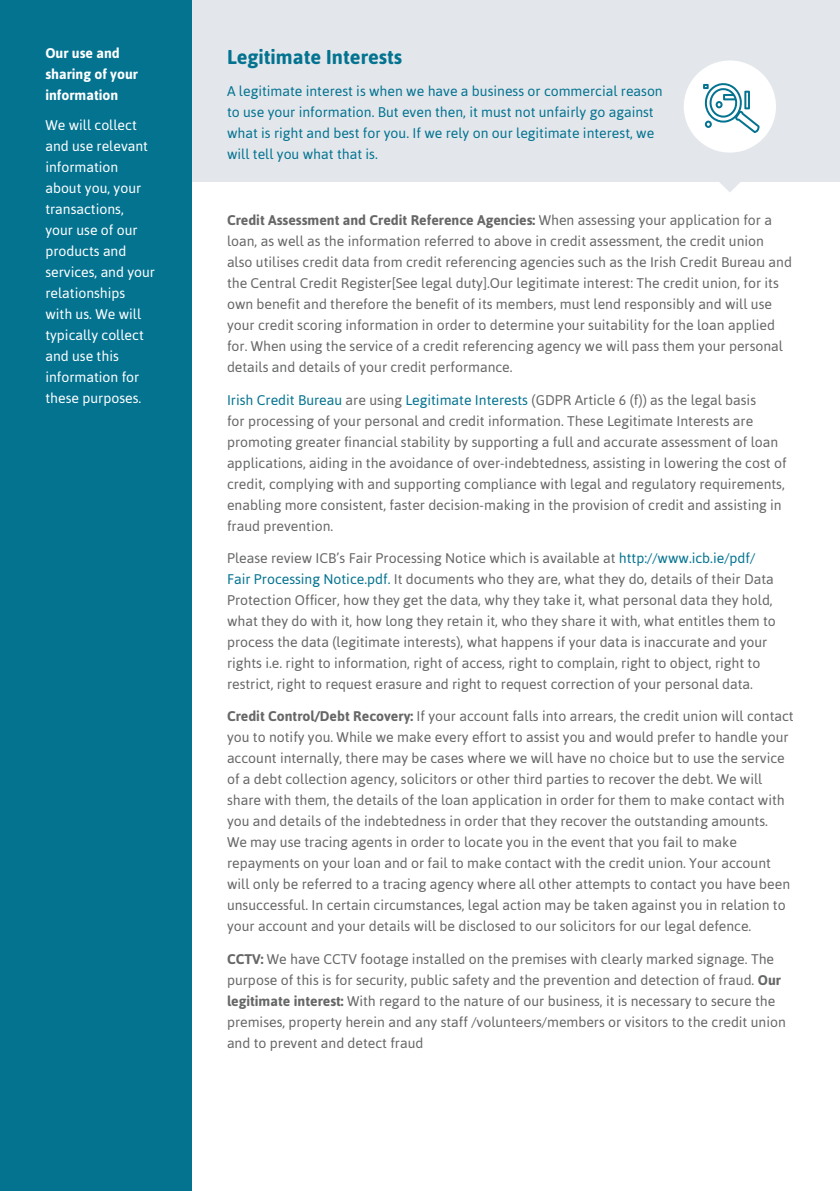
<style>
.page{position:relative;width:840px;height:1191px;background:#fff}
.page>*{position:absolute;margin:0;border:0;box-sizing:border-box;transform-origin:0 0}
.t1{font:700 20px "Asap";color:#047390}
.t2{font:14px/21px "Asap";color:#666767}
.t3{font:14px/21px "Asap";color:#047390}
.t4{font:14px/21px "Asap";color:#fff}
.t5{font:700 14px/21px "Asap";color:#fff}
.s1{font-weight:700}
.s2{color:#047390}
</style>
<div class="page">
<div style="left:191px;top:0;width:648px;height:181px;background:#e3e7ec"></div>
<div style="left:0;top:0;width:191px;height:1191px;background:#047390"></div>
<svg style="left:658px;top:60px;width:142px;height:132px"></svg>
<p class="t5" style="left:45px;top:43px;width:94px">Our use and sharing of your information</p>
<p class="t4" style="left:45px;top:114px;width:111px">We will collect and use relevant information about you, your transactions,<br>your use of our products and services, and your relationships with us. We will typically collect and use this information for these purposes.</p>
<h1 class="t1" style="left:227px;top:45px;width:176px">Legitimate Interests</h1>
<p class="t3" style="left:227px;top:81px;width:437px">A legitimate interest is when we have a business or commercial reason to use your information. But even then, it must not unfairly go against what is right and best for you. If we rely on our legitimate interest, we will tell you what that is.</p>
<p class="t2" style="left:227px;top:210px;width:566px"><span class="s1">Credit Assessment and Credit Reference Agencies:</span> When assessing your application for a loan, as well as the information referred to above in credit assessment, the credit union also utilises credit data from credit referencing agencies such as the Irish Credit Bureau and the Central Credit Register[See legal duty].Our legitimate interest: The credit union, for its own benefit and therefore the benefit of its members, must lend responsibly and will use your credit scoring information in order to determine your suitability for the loan applied for. When using the service of a credit referencing agency we will pass them your personal details and details of your credit performance.</p>
<p class="t2" style="left:227px;top:389px;width:560px"><span class="s2">Irish Credit Bureau</span> are using <span class="s2">Legitimate Interests</span> (GDPR Article 6 (f)) as the legal basis<br>for processing of your personal and credit information. These Legitimate Interests are promoting greater financial stability by supporting a full and accurate assessment of loan applications, aiding in the avoidance of over-indebtedness, assisting in lowering the cost of credit, complying with and supporting compliance with legal and regulatory requirements, enabling more consistent, faster decision-making in the provision of credit and assisting in fraud prevention.</p>
<p class="t2" style="left:227px;top:547px;width:550px">Please review ICB’s Fair Processing Notice which is available at <span class="s2">http://www.icb.ie/pdf/ Fair Processing Notice.pdf.</span> It documents who they are, what they do, details of their Data Protection Officer, how they get the data, why they take it, what personal data they hold, what they do with it, how long they retain it, who they share it with, what entitles them to process the data (legitimate interests), what happens if your data is inaccurate and your rights i.e. right to information, right of access, right to complain, right to object, right to restrict, right to request erasure and right to request correction of your personal data.</p>
<p class="t2" style="left:227px;top:706px;width:568px"><span class="s1">Credit Control/Debt Recovery:</span> If your account falls into arrears, the credit union will contact you to notify you. While we make every effort to assist you and would prefer to handle your account internally, there may be cases where we will have no choice but to use the service of a debt collection agency, solicitors or other third parties to recover the debt. We will share with them, the details of the loan application in order for them to make contact with you and details of the indebtedness in order that they recover the outstanding amounts.<br>We may use tracing agents in order to locate you in the event that you fail to make repayments on your loan and or fail to make contact with the credit union. Your account will only be referred to a tracing agency where all other attempts to contact you have been unsuccessful. In certain circumstances, legal action may be taken against you in relation to your account and your details will be disclosed to our solicitors for our legal defence.</p>
<p class="t2" style="left:227px;top:948px;width:560px"><span class="s1">CCTV:</span> We have CCTV footage installed on the premises with clearly marked signage. The purpose of this is for security, public safety and the prevention and detection of fraud. <span class="s1">Our legitimate interest:</span> With regard to the nature of our business, it is necessary to secure the premises, property herein and any staff /volunteers/members or visitors to the credit union and to prevent and detect fraud</p>
</div>
